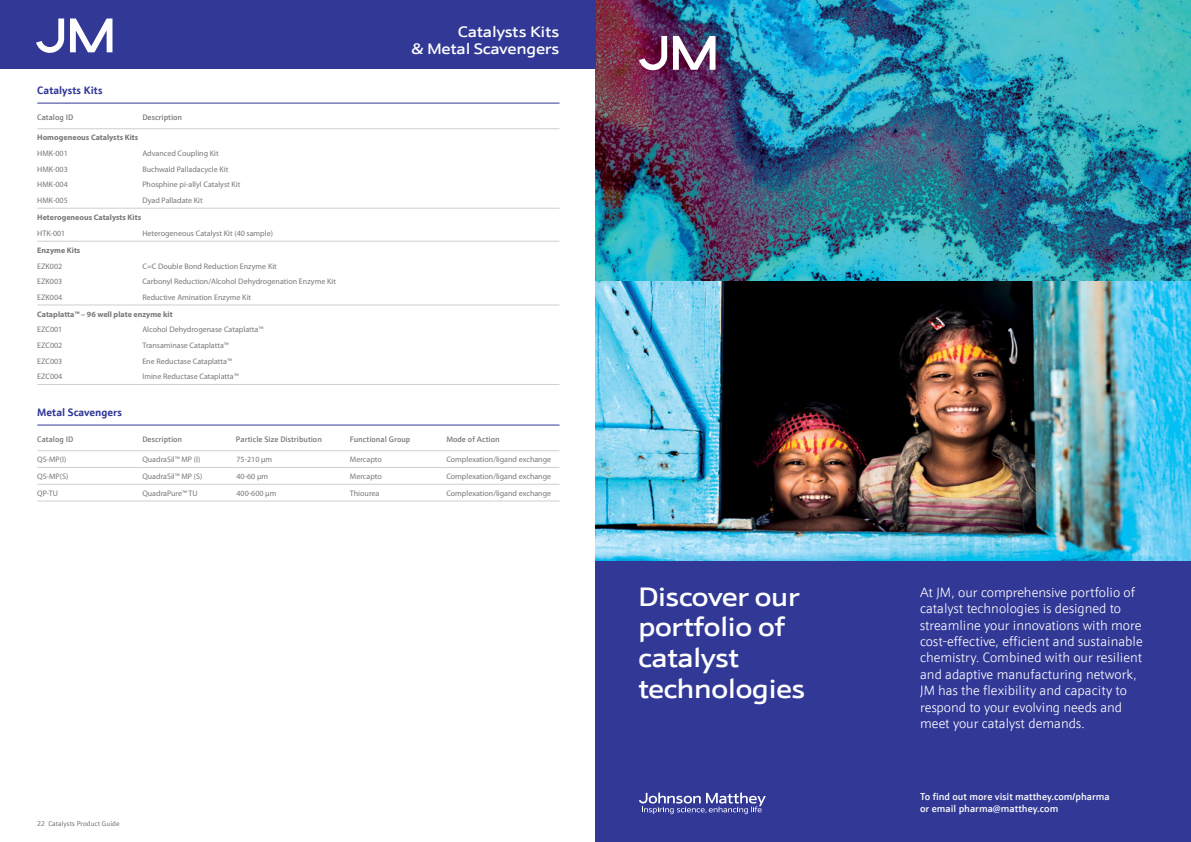
<style>
.page{position:relative;width:1191px;height:842px;background:#fff}
.page>*{position:absolute;margin:0;border:0;box-sizing:border-box;transform-origin:0 0}
.t1{font:500 26.8px/30.8px "JM Sans Extended";letter-spacing:-.03em;color:#fff}
.t2{font:500 15.3px/17px "JM Sans Extended";letter-spacing:-.02em;color:#fff;text-align:right}
.t3{font:300 13.6px/16.3px "JM Sans";color:#fff}
.t4{font:700 10.8px "JM Sans";color:#313896}
.t5{font:500 10px/12px "JM Sans";color:#fff}
.t6{font:8px "Myriad Pro";color:#77787b}
.t7{font:700 8px "Myriad Pro";color:#77787b}
.t8{font:500 8px "JM Sans";color:#77787b}
.t9{font:7px "JM Sans";color:#77787b}
</style>
<div class="page">
<img style="left:595px;top:0;width:596px;height:281px">
<img style="left:595px;top:281px;width:596px;height:280px">
<svg style="left:639px;top:36px;width:76px;height:34px"></svg>
<div style="left:595px;top:561px;width:596px;height:281px;background:#313896"></div>
<svg style="left:639px;top:792px;width:127px;height:22px"></svg>
<div style="left:0;top:0;width:595px;height:69px;background:#313896"></div>
<hr style="left:37px;top:128px;width:101px;height:1px;background:#cdcfd0">
<hr style="left:138px;top:128px;width:421px;height:1px;background:#cdcfd0">
<hr style="left:37px;top:103px;width:522px;height:1px;background:#313896">
<hr style="left:37px;top:384px;width:101px;height:1px;background:#cdcfd0">
<hr style="left:138px;top:384px;width:421px;height:1px;background:#cdcfd0">
<hr style="left:37px;top:208px;width:101px;height:1px;background:#cdcfd0">
<hr style="left:138px;top:208px;width:421px;height:1px;background:#cdcfd0">
<hr style="left:37px;top:241px;width:101px;height:1px;background:#cdcfd0">
<hr style="left:138px;top:241px;width:421px;height:1px;background:#cdcfd0">
<hr style="left:37px;top:305px;width:101px;height:1px;background:#cdcfd0">
<hr style="left:138px;top:305px;width:421px;height:1px;background:#cdcfd0">
<hr style="left:37px;top:467px;width:101px;height:1px;background:#cdcfd0">
<hr style="left:138px;top:467px;width:94px;height:1px;background:#cdcfd0">
<hr style="left:232px;top:467px;width:114px;height:1px;background:#cdcfd0">
<hr style="left:346px;top:467px;width:96px;height:1px;background:#cdcfd0">
<hr style="left:442px;top:467px;width:117px;height:1px;background:#cdcfd0">
<hr style="left:37px;top:484px;width:101px;height:1px;background:#cdcfd0">
<hr style="left:138px;top:484px;width:94px;height:1px;background:#cdcfd0">
<hr style="left:232px;top:484px;width:114px;height:1px;background:#cdcfd0">
<hr style="left:346px;top:484px;width:96px;height:1px;background:#cdcfd0">
<hr style="left:442px;top:484px;width:117px;height:1px;background:#cdcfd0">
<hr style="left:37px;top:501px;width:101px;height:1px;background:#cdcfd0">
<hr style="left:138px;top:501px;width:94px;height:1px;background:#cdcfd0">
<hr style="left:232px;top:501px;width:114px;height:1px;background:#cdcfd0">
<hr style="left:346px;top:501px;width:96px;height:1px;background:#cdcfd0">
<hr style="left:442px;top:501px;width:117px;height:1px;background:#cdcfd0">
<hr style="left:37px;top:450px;width:101px;height:1px;background:#cdcfd0">
<hr style="left:138px;top:450px;width:94px;height:1px;background:#cdcfd0">
<hr style="left:232px;top:450px;width:114px;height:1px;background:#cdcfd0">
<hr style="left:346px;top:450px;width:96px;height:1px;background:#cdcfd0">
<hr style="left:442px;top:450px;width:117px;height:1px;background:#cdcfd0">
<hr style="left:37px;top:424px;width:522px;height:1px;background:#313896">
<svg style="left:36px;top:18px;width:76px;height:35px"></svg>
<h3 class="t4" style="left:37px;top:83px;width:67px">Catalysts Kits</h3>
<p class="t7" style="left:37px;top:132px;width:103px">Homogeneous Catalysts Kits</p>
<p class="t6" style="left:37px;top:149px;width:32px">HMK-001</p>
<p class="t6" style="left:142px;top:149px;width:78px">Advanced Coupling Kit</p>
<p class="t6" style="left:37px;top:165px;width:32px">HMK-003</p>
<p class="t6" style="left:142px;top:165px;width:87px">Buchwald Palladacycle Kit</p>
<p class="t6" style="left:37px;top:180px;width:32px">HMK-004</p>
<p class="t6" style="left:142px;top:180px;width:100px">Phosphine pi-allyl Catalyst Kit</p>
<p class="t6" style="left:37px;top:196px;width:32px">HMK-005</p>
<p class="t6" style="left:142px;top:196px;width:62px">Dyad Palladate Kit</p>
<p class="t7" style="left:37px;top:212px;width:105px">Heterogeneous Catalysts Kits</p>
<p class="t6" style="left:37px;top:228px;width:30px">HTK-001</p>
<p class="t6" style="left:142px;top:228px;width:132px">Heterogeneous Catalyst Kit (40 sample)</p>
<p class="t7" style="left:37px;top:245px;width:45px">Enzyme Kits</p>
<p class="t6" style="left:37px;top:261px;width:27px">EZK002</p>
<p class="t6" style="left:142px;top:261px;width:136px">C=C Double Bond Reduction Enzyme Kit</p>
<p class="t6" style="left:37px;top:277px;width:27px">EZK003</p>
<p class="t6" style="left:142px;top:277px;width:195px">Carbonyl Reduction/Alcohol Dehydrogenation Enzyme Kit</p>
<p class="t6" style="left:37px;top:293px;width:27px">EZK004</p>
<p class="t6" style="left:142px;top:293px;width:110px">Reductive Amination Enzyme Kit</p>
<p class="t7" style="left:37px;top:309px;width:137px">Cataplatta™ – 96 well plate enzyme kit</p>
<p class="t6" style="left:37px;top:325px;width:27px">EZC001</p>
<p class="t6" style="left:142px;top:325px;width:122px">Alcohol Dehydrogenase Cataplatta™</p>
<p class="t6" style="left:37px;top:341px;width:27px">EZC002</p>
<p class="t6" style="left:142px;top:341px;width:88px">Transaminase Cataplatta™</p>
<p class="t6" style="left:37px;top:357px;width:27px">EZC003</p>
<p class="t6" style="left:142px;top:357px;width:91px">Ene Reductase Cataplatta™</p>
<p class="t6" style="left:37px;top:372px;width:27px">EZC004</p>
<p class="t6" style="left:142px;top:372px;width:98px">Imine Reductase Cataplatta™</p>
<p class="t8" style="left:37px;top:112px;width:38px">Catalog ID</p>
<p class="t8" style="left:142px;top:112px;width:41px">Description</p>
<h3 class="t4" style="left:37px;top:405px;width:86px">Metal Scavengers</h3>
<h2 class="t2" style="left:411px;top:23px;width:150px">Catalysts Kits<br>&amp; Metal Scavengers</h2>
<p class="t8" style="left:37px;top:434px;width:38px">Catalog ID</p>
<p class="t8" style="left:142px;top:434px;width:41px">Description</p>
<p class="t8" style="left:236px;top:434px;width:87px">Particle Size Distribution</p>
<p class="t8" style="left:350px;top:434px;width:62px">Functional Group</p>
<p class="t8" style="left:446px;top:434px;width:55px">Mode of Action</p>
<p class="t6" style="left:37px;top:455px;width:31px">QS-MP(I)</p>
<p class="t6" style="left:142px;top:455px;width:59px">QuadraSil™ MP (I)</p>
<p class="t6" style="left:236px;top:455px;width:37px">75-210 μm</p>
<p class="t6" style="left:350px;top:455px;width:34px">Mercapto</p>
<p class="t6" style="left:446px;top:455px;width:106px">Complexation/ligand exchange</p>
<p class="t6" style="left:37px;top:472px;width:33px">QS-MP(S)</p>
<p class="t6" style="left:142px;top:472px;width:61px">QuadraSil™ MP (S)</p>
<p class="t6" style="left:236px;top:472px;width:33px">40-60 μm</p>
<p class="t6" style="left:350px;top:472px;width:34px">Mercapto</p>
<p class="t6" style="left:446px;top:472px;width:106px">Complexation/ligand exchange</p>
<p class="t6" style="left:37px;top:489px;width:22px">QP-TU</p>
<p class="t6" style="left:142px;top:489px;width:57px">QuadraPure™ TU</p>
<p class="t6" style="left:236px;top:489px;width:41px">400-600 μm</p>
<p class="t6" style="left:350px;top:489px;width:31px">Thiourea</p>
<p class="t6" style="left:446px;top:489px;width:106px">Complexation/ligand exchange</p>
<p class="t9" style="left:37px;top:819px;width:84px">22 Catalysts Product Guide</p>
<h1 class="t1" style="left:638px;top:581px;width:169px">Discover our portfolio of catalyst technologies</h1>
<p class="t3" style="left:920px;top:584px;width:224px">At JM, our comprehensive portfolio of catalyst technologies is designed to streamline your innovations with more cost-effective, efficient and sustainable chemistry. Combined with our resilient and adaptive manufacturing network, JM has the flexibility and capacity to respond to your evolving needs and meet your catalyst demands.</p>
<p class="t5" style="left:920px;top:790px;width:191px">To find out more visit matthey.com/pharma or email pharma@matthey.com</p>
</div>
